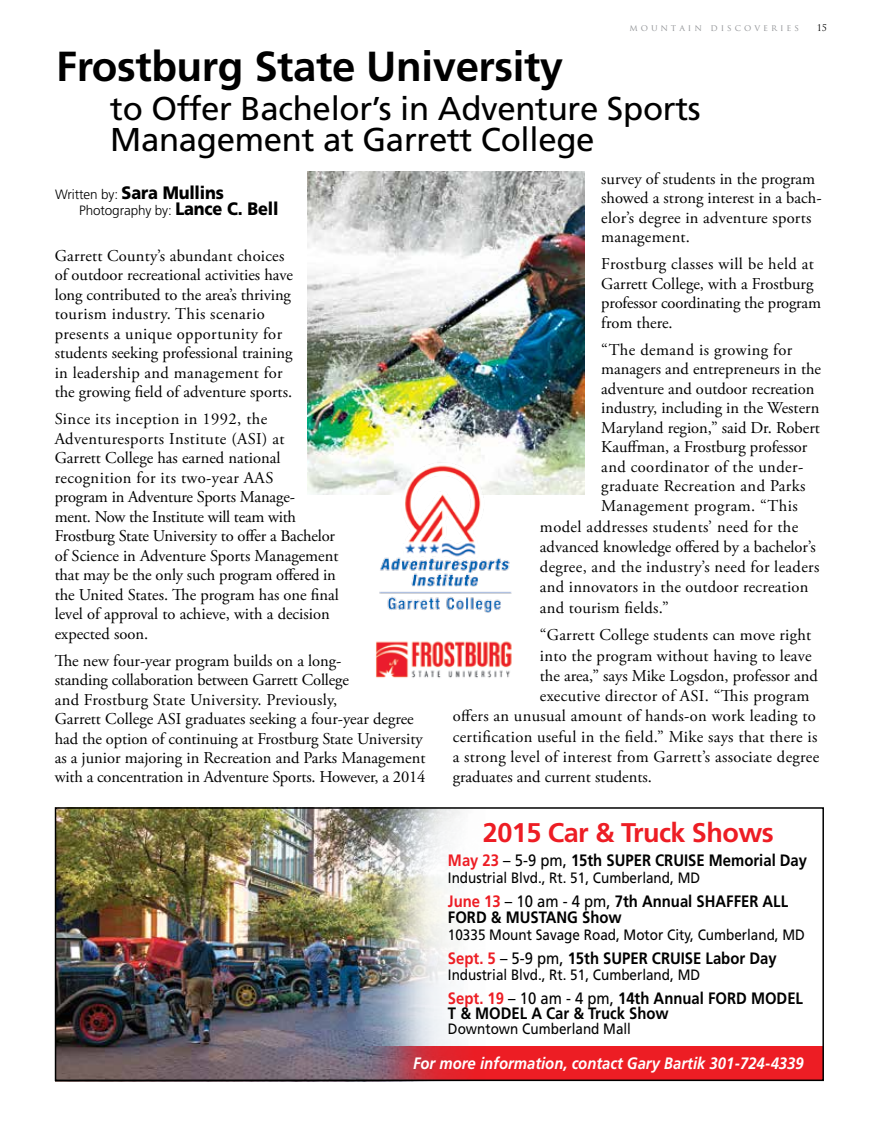
<style>
.page{position:relative;width:878px;height:1134px;background:#fff}
.page>*{position:absolute;margin:0;border:0;box-sizing:border-box;transform-origin:0 0}
.t1{font:700 42px "Frutiger";letter-spacing:-.01em;color:#000}
.t2{font:33px/31.5px "Frutiger";letter-spacing:-.01em;color:#000}
.t3{font:700 27px "Frutiger";letter-spacing:-.02em;color:#ed1d24}
.t4{font:900 18px "Frutiger";letter-spacing:-.01em;color:#000;scale:.9 1}
.t5{font:16.5px/19.5px "Adobe Garamond Pro";color:#000}
.t6{font:16.5px "Adobe Garamond Pro";letter-spacing:.02em;color:#000}
.t7{font:700 16.5px/16.5px "Frutiger";color:#000;scale:.9 1}
.t8{font:16.5px "Adobe Garamond Pro";letter-spacing:.025em;color:#000}
.t9{font:italic 700 16.5px "Frutiger";color:#fff;scale:.9 1}
.t10{font:15px "Frutiger";color:#000;scale:.9 1}
.t11{font:300 13.5px "Frutiger";letter-spacing:-.01em;color:#000}
.t12{font:9px "Trajan Pro";color:#939598}
.t13{font:9px "Trajan Pro";color:#000}
.s1{font-weight:300;font-size:13.5px}
.s2{font-weight:900;font-size:18px}
.s3{color:#ed1d24}
.s4{font-weight:400}
</style>
<div class="page">
<div style="left:324px;top:1047px;width:498px;height:34px;background:#ed1d24"></div>
<img style="left:58px;top:810px;width:431px;height:268px">
<img style="left:308px;top:172px;width:276px;height:322px">
<img style="left:375px;top:642px;width:137px;height:36px">
<img style="left:339px;top:446px;width:202px;height:196px">
<div style="left:55px;top:807px;width:769px;height:274px;border:2px solid #000"></div>
<p class="t12" style="left:629px;top:22px;width:171px">M O U N T A I N D I S C O V E R I E S</p>
<p class="t13" style="left:816px;top:22px;width:12px">15</p>
<h1 class="t1" style="left:56px;top:42px;width:508px">Frostburg State University</h1>
<h2 class="t2" style="left:110px;top:92px;width:592px">to Offer Bachelor’s in Adventure Sports<br>Management at Garrett College</h2>
<p class="t4" style="left:55px;top:182px;width:189px"><span class="s1">Written by:</span> Sara Mullins</p>
<p class="t11" style="left:79px;top:203px;width:201px">Photography by: <span class="s2">Lance C. Bell</span></p>
<p class="t5" style="left:55px;top:246px;width:240px">Garrett County’s abundant choices of outdoor recreational activities have long contributed to the area’s thriving tourism industry. This scenario presents a unique opportunity for students seeking professional training in leadership and management for the growing field of adventure sports.</p>
<p class="t5" style="left:55px;top:410px;width:286px">Since its inception in 1992, the Adventuresports Institute (ASI) at<br>Garrett College has earned national recognition for its two-year AAS<br>program in Adventure Sports Manage-<br>ment. Now the Institute will team with Frostburg State University to offer a Bachelor of Science in Adventure Sports Management that may be the only such program offered in the United States. The program has one final level of approval to achieve, with a decision expected soon.</p>
<p class="t5" style="left:55px;top:652px;width:372px">The new four-year program builds on a long-<br>standing collaboration between Garrett College<br>and Frostburg State University. Previously,<br>Garrett College ASI graduates seeking a four-year degree had the option of continuing at Frostburg State University as a junior majoring in Recreation and Parks Management with a concentration in Adventure Sports. However, a 2014</p>
<p class="t5" style="left:601px;top:169px;width:222px">survey of students in the program showed a strong interest in a bach&shy;elor’s degree in adventure sports management.</p>
<p class="t5" style="left:601px;top:255px;width:221px">Frostburg classes will be held at<br>Garrett College, with a Frostburg professor coordinating the program from there.</p>
<p class="t8" style="left:601px;top:340px;width:192px">“The demand is growing for</p>
<p class="t5" style="left:601px;top:360px;width:221px">managers and entrepreneurs in the</p>
<p class="t5" style="left:601px;top:379px;width:215px">adventure and outdoor recreation</p>
<p class="t5" style="left:601px;top:399px;width:219px">industry, including in the Western</p>
<p class="t5" style="left:601px;top:418px;width:220px">Maryland region,” said Dr. Robert</p>
<p class="t5" style="left:601px;top:438px;width:207px">Kauffman, a Frostburg professor</p>
<p class="t8" style="left:601px;top:457px;width:203px">and coordinator of the under-</p>
<p class="t8" style="left:601px;top:476px;width:206px">graduate Recreation and Parks</p>
<p class="t8" style="left:601px;top:496px;width:198px">Management program. “This</p>
<p class="t8" style="left:540px;top:517px;width:260px">model addresses students’ need for the</p>
<p class="t5" style="left:540px;top:538px;width:277px">advanced knowledge offered by a bachelor’s</p>
<p class="t6" style="left:540px;top:557px;width:281px">degree, and the industry’s need for leaders</p>
<p class="t5" style="left:540px;top:578px;width:270px">and innovators in the outdoor recreation</p>
<p class="t5" style="left:540px;top:598px;width:130px">and tourism fields.”</p>
<p class="t5" style="left:540px;top:626px;width:273px">“Garrett College students can move right</p>
<p class="t5" style="left:540px;top:646px;width:273px">into the program without having to leave</p>
<p class="t5" style="left:540px;top:667px;width:279px">the area,” says Mike Logsdon, professor and</p>
<p class="t6" style="left:540px;top:686px;width:271px">executive director of ASI. “This program</p>
<p class="t6" style="left:453px;top:706px;width:364px">offers an unusual amount of hands-on work leading to</p>
<p class="t6" style="left:453px;top:727px;width:366px">certification useful in the field.” Mike says that there is</p>
<p class="t6" style="left:453px;top:747px;width:368px">a strong level of interest from Garrett’s associate degree</p>
<p class="t5" style="left:453px;top:768px;width:201px">graduates and current students.</p>
<h3 class="t3" style="left:483px;top:817px;width:292px">2015 Car &amp; Truck Shows</h3>
<p class="t7" style="left:448px;top:852px;width:400px"><span class="s3">May 23</span> <span class="s4">– 5-9 pm,</span> 15th SUPER CRUISE Memorial Day</p>
<p class="t10" style="left:448px;top:869px;width:282px">Industrial Blvd., Rt. 51, Cumberland, MD</p>
<p class="t7" style="left:448px;top:893px;width:379px"><span class="s3">June 13</span> <span class="s4">– 10 am - 4 pm,</span> 7th Annual SHAFFER ALL<br>FORD &amp; MUSTANG Show</p>
<p class="t10" style="left:448px;top:926px;width:398px">10335 Mount Savage Road, Motor City, Cumberland, MD</p>
<p class="t7" style="left:448px;top:950px;width:366px"><span class="s3">Sept. 5</span> <span class="s4">– 5-9 pm,</span> 15th SUPER CRUISE Labor Day</p>
<p class="t10" style="left:448px;top:966px;width:282px">Industrial Blvd., Rt. 51, Cumberland, MD</p>
<p class="t7" style="left:448px;top:991px;width:396px;line-height:15px"><span class="s3">Sept. 19</span> <span class="s4">– 10 am - 4 pm,</span> 14th Annual FORD MODEL<br>T &amp; MODEL A Car &amp; Truck Show</p>
<p class="t10" style="left:448px;top:1020px;width:205px">Downtown Cumberland Mall</p>
<p class="t9" style="left:413px;top:1053px;width:435px">For more information, contact Gary Bartik 301-724-4339</p>
</div>
